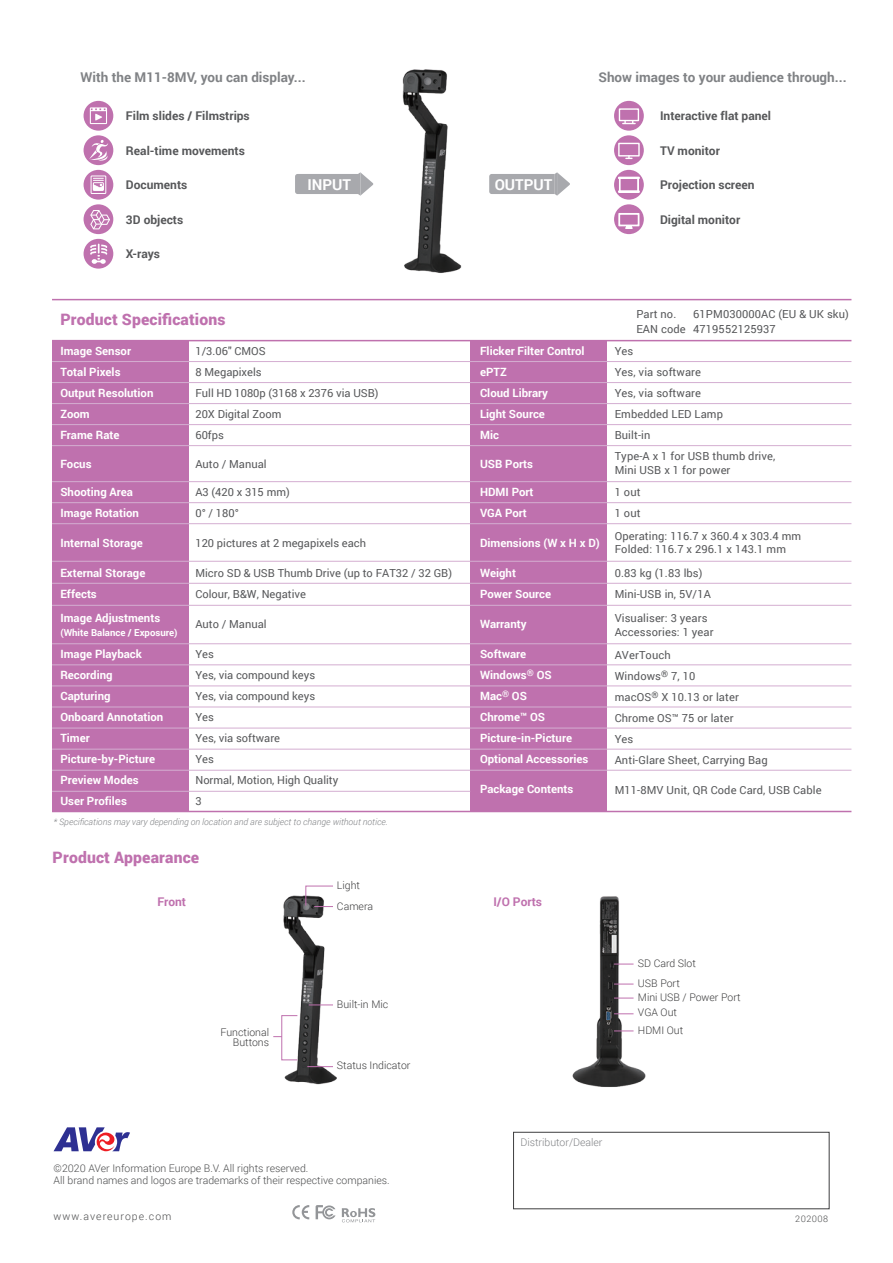
<style>
.page{position:relative;width:893px;height:1263px;background:#fff}
.page>*{position:absolute;margin:0;border:0;box-sizing:border-box;transform-origin:0 0}
.t1{font:900 15.75px "Roboto";letter-spacing:.01em;color:#bf71ae}
.t2{font:700 15px "Roboto";color:#fff}
.t3{font:700 13.5px "Roboto";color:#808285}
.t4{font:700 12px "Roboto";color:#57585a}
.t5{font:700 12px "Roboto";color:#bf71ae}
.t6{font:700 11.4px/21px "Roboto";color:#fff}
.t7{font:11.1px/21px "Roboto";letter-spacing:.01em;color:#57585a}
.t8{font:300 10.5px/12px "Roboto";color:#4b4c4d}
.t9{font:300 10.5px/14px "Roboto";color:#3c3c3d}
.t10{font:300 10.5px "Roboto";letter-spacing:.1em;color:#4b4c4d}
.t11{font:300 10.5px "Roboto";color:#808285}
.t12{font:700 9.6px "Roboto";color:#fff}
.t13{font:italic 300 9px "Roboto";color:#808285}
.t14{font:300 9px "Roboto";letter-spacing:.05em;color:#4b4c4d}
</style>
<div class="page">
<img style="left:572px;top:896px;width:74px;height:191px">
<img style="left:273px;top:895px;width:64px;height:190px">
<div style="left:52px;top:341px;width:136px;height:470px;background:#bf71ae"></div>
<div style="left:470px;top:341px;width:136px;height:470px;background:#bf71ae"></div>
<hr style="left:52px;top:361px;width:799px;height:1px;background:#d4aed1">
<hr style="left:52px;top:382px;width:799px;height:1px;background:#d4aed1">
<hr style="left:52px;top:403px;width:799px;height:1px;background:#d4aed1">
<hr style="left:52px;top:424px;width:799px;height:1px;background:#d4aed1">
<hr style="left:52px;top:445px;width:799px;height:1px;background:#d4aed1">
<hr style="left:52px;top:481px;width:799px;height:1px;background:#d4aed1">
<hr style="left:52px;top:502px;width:799px;height:1px;background:#d4aed1">
<hr style="left:52px;top:523px;width:799px;height:1px;background:#d4aed1">
<hr style="left:52px;top:561px;width:799px;height:1px;background:#d4aed1">
<hr style="left:52px;top:583px;width:799px;height:1px;background:#d4aed1">
<hr style="left:52px;top:605px;width:799px;height:1px;background:#d4aed1">
<hr style="left:52px;top:643px;width:799px;height:1px;background:#d4aed1">
<hr style="left:52px;top:665px;width:799px;height:1px;background:#d4aed1">
<hr style="left:52px;top:686px;width:799px;height:1px;background:#d4aed1">
<hr style="left:52px;top:707px;width:799px;height:1px;background:#d4aed1">
<hr style="left:52px;top:728px;width:799px;height:1px;background:#d4aed1">
<hr style="left:52px;top:749px;width:799px;height:1px;background:#d4aed1">
<hr style="left:52px;top:770px;width:799px;height:1px;background:#d4aed1">
<hr style="left:52px;top:791px;width:418px;height:1px;background:#d4aed1">
<svg style="left:295px;top:174px;width:52px;height:20px"></svg>
<svg style="left:517px;top:172px;width:53px;height:24px"></svg>
<div style="left:84px;top:101px;width:29px;height:30px;background:#bf71ae;border-radius:50%"></div>
<svg style="left:90px;top:107px;width:17px;height:17px"></svg>
<svg style="left:84px;top:170px;width:29px;height:30px"></svg>
<div style="left:91px;top:175px;width:15px;height:19px;border:1px solid #fff"></div>
<svg style="left:92px;top:178px;width:12px;height:13px"></svg>
<div style="left:84px;top:135px;width:29px;height:30px;background:#bf71ae;border-radius:50%"></div>
<svg style="left:89px;top:140px;width:23px;height:22px"></svg>
<div style="left:84px;top:204px;width:29px;height:30px;background:#bf71ae;border-radius:50%"></div>
<svg style="left:90px;top:209px;width:21px;height:21px"></svg>
<div style="left:84px;top:239px;width:29px;height:30px;background:#bf71ae;border-radius:50%"></div>
<svg style="left:90px;top:244px;width:17px;height:20px"></svg>
<div style="left:614px;top:101px;width:30px;height:30px;background:#bf71ae;border-radius:50%"></div>
<div style="left:619px;top:108px;width:20px;height:13px;border:1px solid #fff"></div>
<svg style="left:623px;top:121px;width:12px;height:3px"></svg>
<div style="left:614px;top:135px;width:30px;height:30px;background:#bf71ae;border-radius:50%"></div>
<div style="left:618px;top:143px;width:22px;height:14px;border:1px solid #fff"></div>
<svg style="left:626px;top:156px;width:6px;height:3px"></svg>
<svg style="left:614px;top:170px;width:30px;height:30px"></svg>
<div style="left:618px;top:177px;width:21px;height:2px;border:1px solid #fff"></div>
<svg style="left:619px;top:177px;width:20px;height:14px"></svg>
<div style="left:618px;top:191px;width:21px;height:2px;border:1px solid #fff"></div>
<div style="left:614px;top:204px;width:30px;height:30px;background:#bf71ae;border-radius:50%"></div>
<svg style="left:618px;top:213px;width:21px;height:16px"></svg>
<img style="left:347px;top:69px;width:170px;height:204px">
<hr style="left:52px;top:340px;width:799px;height:1px;background:#bf71ae">
<hr style="left:52px;top:299px;width:799px;height:1px;background:#bf71ae">
<hr style="left:52px;top:811px;width:799px;height:1px;background:#bf71ae">
<svg style="left:305px;top:885px;width:28px;height:22px"></svg>
<svg style="left:309px;top:1005px;width:24px;height:1px"></svg>
<svg style="left:307px;top:1066px;width:26px;height:1px"></svg>
<svg style="left:614px;top:964px;width:19px;height:1px"></svg>
<svg style="left:614px;top:984px;width:19px;height:1px"></svg>
<svg style="left:614px;top:998px;width:19px;height:1px"></svg>
<svg style="left:614px;top:1013px;width:19px;height:1px"></svg>
<svg style="left:614px;top:1031px;width:19px;height:1px"></svg>
<svg style="left:54px;top:1127px;width:76px;height:25px"></svg>
<svg style="left:292px;top:1205px;width:17px;height:14px"></svg>
<svg style="left:316px;top:1205px;width:20px;height:14px"></svg>
<svg style="left:342px;top:1208px;width:33px;height:14px"></svg>
<div style="left:513px;top:1132px;width:316px;height:77px;border:1px solid #3e3e3f"></div>
<p class="t3" style="left:81px;top:67px;width:227px">With the M11-8MV, you can display...</p>
<p class="t3" style="left:598px;top:67px;width:250px">Show images to your audience through...</p>
<p class="t4" style="left:126px;top:108px;width:125px">Film slides / Filmstrips</p>
<p class="t4" style="left:660px;top:108px;width:113px">Interactive flat panel</p>
<p class="t4" style="left:660px;top:142px;width:61px">TV monitor</p>
<p class="t4" style="left:660px;top:176px;width:96px">Projection screen</p>
<p class="t4" style="left:660px;top:211px;width:82px">Digital monitor</p>
<p class="t4" style="left:126px;top:142px;width:121px">Real-time movements</p>
<p class="t4" style="left:126px;top:176px;width:63px">Documents</p>
<p class="t4" style="left:126px;top:211px;width:59px">3D objects</p>
<p class="t4" style="left:126px;top:245px;width:36px">X-rays</p>
<h2 class="t2" style="left:307px;top:174px;width:45px">INPUT</h2>
<h2 class="t2" style="left:495px;top:174px;width:59px">OUTPUT</h2>
<h1 class="t1" style="left:60px;top:308px;width:166px">Product Specifications</h1>
<p class="t6" style="left:60px;top:340px;width:95px">Image Sensor<br>Total Pixels<br>Output Resolution<br>Zoom<br>Frame Rate</p>
<p class="t6" style="left:60px;top:453px;width:33px">Focus</p>
<p class="t6" style="left:60px;top:481px;width:80px">Shooting Area<br>Image Rotation</p>
<p class="t6" style="left:60px;top:532px;width:84px">Internal Storage</p>
<p class="t6" style="left:60px;top:562px;width:87px">External Storage<br>Effects</p>
<p class="t6" style="left:60px;top:607px;width:101px">Image Adjustments</p>
<p class="t12" style="left:60px;top:625px;width:119px">(White Balance / Exposure)</p>
<p class="t6" style="left:60px;top:643px;width:105px">Image Playback<br>Recording<br>Capturing<br>Onboard Annotation<br>Timer<br>Picture-by-Picture<br>Preview Modes<br>User Profiles</p>
<p class="t7" style="left:195px;top:340px;width:185px">1/3.06" CMOS<br>8 Megapixels<br>Full HD 1080p (3168 x 2376 via USB)<br>20X Digital Zoom<br>60fps</p>
<p class="t7" style="left:195px;top:453px;width:73px">Auto / Manual</p>
<p class="t7" style="left:195px;top:481px;width:96px">A3 (420 x 315 mm)<br>0° / 180°</p>
<p class="t7" style="left:195px;top:532px;width:172px">120 pictures at 2 megapixels each</p>
<p class="t7" style="left:195px;top:562px;width:258px">Micro SD &amp; USB Thumb Drive (up to FAT32 / 32 GB)<br>Colour, B&amp;W, Negative</p>
<p class="t7" style="left:195px;top:613px;width:73px">Auto / Manual</p>
<p class="t7" style="left:195px;top:643px;width:144px">Yes<br>Yes, via compound keys<br>Yes, via compound keys<br>Yes<br>Yes, via software<br>Yes<br>Normal, Motion, High Quality<br>3</p>
<p class="t13" style="left:54px;top:815px;width:336px">* Specifications may vary depending on location and are subject to change without notice.</p>
<h1 class="t1" style="left:53px;top:846px;width:148px">Product Appearance</h1>
<p class="t9" style="left:337px;top:878px;width:25px">Light</p>
<p class="t6" style="left:480px;top:340px;width:106px">Flicker Filter Control ePTZ<br>Cloud Library<br>Light Source<br>Mic</p>
<p class="t6" style="left:480px;top:453px;width:54px">USB Ports</p>
<p class="t6" style="left:480px;top:481px;width:55px">HDMI Port<br>VGA Port</p>
<p class="t6" style="left:480px;top:532px;width:121px">Dimensions (W x H x D)</p>
<p class="t6" style="left:480px;top:562px;width:73px">Weight<br>Power Source</p>
<p class="t6" style="left:480px;top:613px;width:48px">Warranty</p>
<p class="t6" style="left:480px;top:643px;width:110px">Software<br>Windows<sup>®</sup> OS<br>Mac<sup>®</sup> OS<br>Chrome™ OS<br>Picture-in-Picture<br>Optional Accessories</p>
<p class="t6" style="left:480px;top:778px;width:95px">Package Contents</p>
<p class="t5" style="left:157px;top:893px;width:30px">Front</p>
<p class="t5" style="left:493px;top:893px;width:50px">I/O Ports</p>
<p class="t9" style="left:337px;top:899px;width:38px">Camera</p>
<p class="t7" style="left:636px;top:303px;width:41px">Part no.</p>
<p class="t7" style="left:693px;top:303px;width:157px">61PM030000AC (EU &amp; UK sku)</p>
<p class="t7" style="left:636px;top:318px;width:141px">EAN code 4719552125937</p>
<p class="t7" style="left:615px;top:340px;width:162px">Yes<br>Yes, via software<br>Yes, via software<br>Embedded LED Lamp<br>Built-in<br>Type-A x 1 for USB thumb drive,</p>
<p class="t7" style="left:615px;top:458px;width:117px;line-height:22.5px">Mini USB x 1 for power<br>1 out</p>
<p class="t7" style="left:615px;top:502px;width:188px;line-height:22.5px">1 out<br>Operating: 116.7 x 360.4 x 303.4 mm</p>
<p class="t7" style="left:615px;top:537px;width:173px;line-height:24px">Folded: 116.7 x 296.1 x 143.1 mm<br>0.83 kg (1.83 lbs)</p>
<p class="t7" style="left:615px;top:582px;width:98px;line-height:24px">Mini-USB in, 5V/1A<br>Visualiser: 3 years</p>
<p class="t7" style="left:615px;top:620px;width:100px;line-height:23.2px">Accessories: 1 year<br>AVerTouch</p>
<p class="t7" style="left:615px;top:665px;width:155px">Windows<sup>®</sup> 7, 10<br>macOS<sup>®</sup> X 10.13 or later<br>Chrome OS™ 75 or later<br>Yes<br>Anti-Glare Sheet, Carrying Bag</p>
<p class="t7" style="left:615px;top:779px;width:208px">M11-8MV Unit, QR Code Card, USB Cable</p>
<p class="t9" style="left:220px;top:1026px;width:50px;line-height:10.5px;text-align:right">Functional<br>Buttons</p>
<p class="t9" style="left:337px;top:997px;width:53px">Built-in Mic</p>
<p class="t9" style="left:337px;top:1058px;width:75px">Status Indicator</p>
<p class="t9" style="left:638px;top:955px;width:60px">SD Card Slot</p>
<p class="t9" style="left:638px;top:975px;width:104px">USB Port<br>Mini USB / Power Port</p>
<p class="t9" style="left:638px;top:1004px;width:47px;line-height:17.1px">VGA Out<br>HDMI Out</p>
<p class="t8" style="left:54px;top:1162px;width:338px">©2020 AVer Information Europe B.V. All rights reserved.<br>All brand names and logos are trademarks of their respective companies.</p>
<p class="t10" style="left:54px;top:1208px;width:120px">www.avereurope.com</p>
<p class="t11" style="left:520px;top:1135px;width:84px">Distributor/Dealer</p>
<p class="t14" style="left:795px;top:1212px;width:34px">202008</p>
</div>
